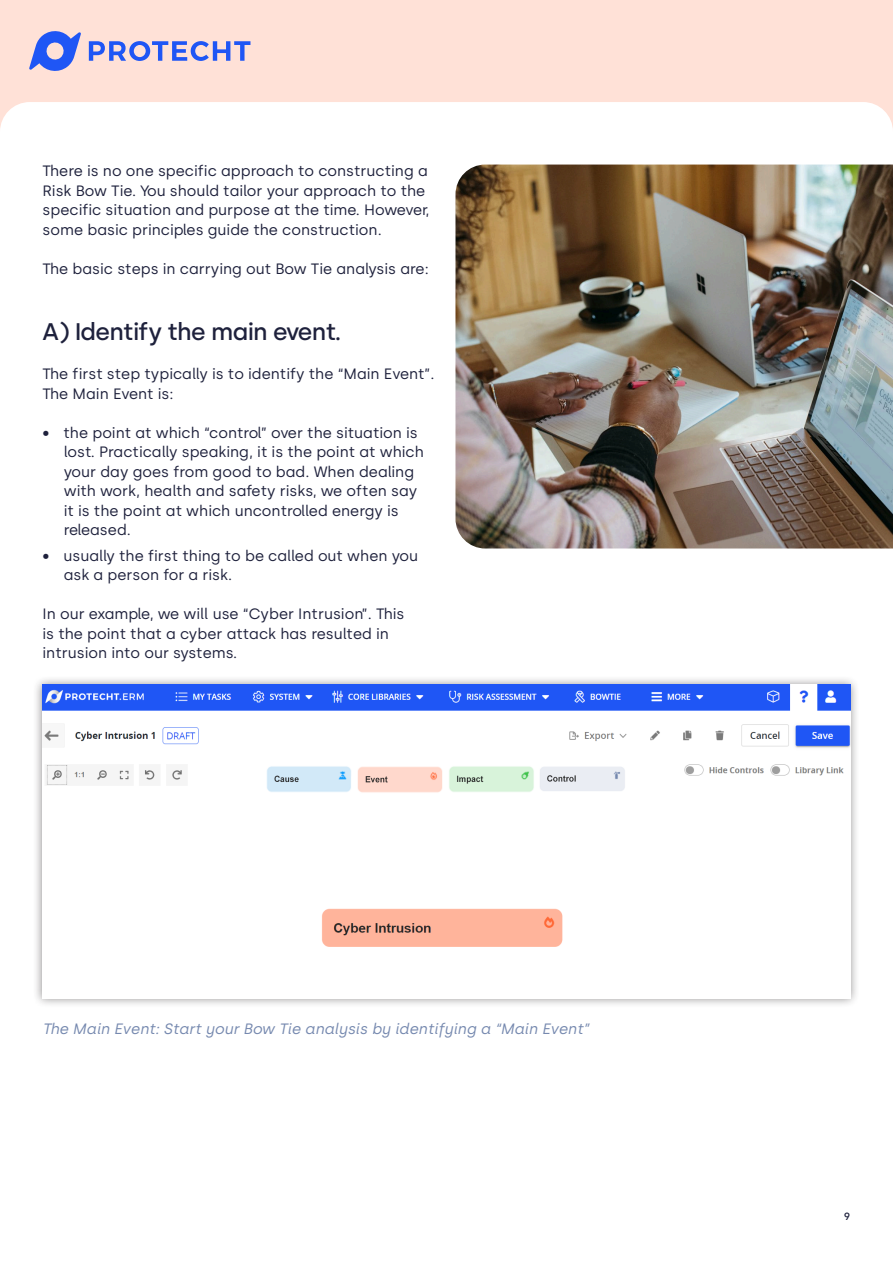
<style>
.page{position:relative;width:893px;height:1263px;background:#ffe1d7}
.page>*{position:absolute;margin:0;border:0;box-sizing:border-box;transform-origin:0 0}
.heading-2-now-row-sp{font:500 24px "Silka";letter-spacing:-.025em;color:#1e213c}
.body{font:15px/19.5px "Silka";color:#1e213c}
.t1{font:italic 15px "Silka";color:#7689af}
.t2{font:500 10.5px "Silka";color:#1e213c}
</style>
<div class="page">
<div style="left:0;top:102px;width:893px;height:1161px;background:#fff"></div>
<svg style="left:89px;top:41px;width:161px;height:20px"></svg>
<svg style="left:29px;top:31px;width:52px;height:40px"></svg>
<div style="left:33px;top:675px;width:827px;height:333px;background:#231f20;opacity:.5"></div>
<img style="left:43px;top:685px;width:807px;height:313px">
<img style="left:266px;top:764px;width:361px;height:30px">
<img style="left:455px;top:165px;width:438px;height:383px">
<p class="body" style="left:43px;top:161px;width:388px">There is no one specific approach to constructing a Risk Bow Tie. You should tailor your approach to the specific situation and purpose at the time. However, some basic principles guide the construction.</p>
<p class="body" style="left:43px;top:259px;width:388px">The basic steps in carrying out Bow Tie analysis are:</p>
<p class="heading-2-now-row-sp" style="left:43px;top:318px;width:300px">A) Identify the main event.</p>
<p class="body" style="left:43px;top:364px;width:394px">The first step typically is to identify the “Main Event”.<br>The Main Event is:</p>
<p class="body" style="left:64px;top:423px;width:362px;text-indent:-21px">• the point at which “control” over the situation is lost. Practically speaking, it is the point at which your day goes from good to bad. When dealing with work, health and safety risks, we often say it is the point at which uncontrolled energy is released.</p>
<p class="body" style="left:64px;top:546px;width:356px;text-indent:-21px">• usually the first thing to be called out when you ask a person for a risk.</p>
<p class="body" style="left:43px;top:604px;width:363px">In our example, we will use “Cyber Intrusion”. This is the point that a cyber attack has resulted in intrusion into our systems.</p>
<p class="t1" style="left:43px;top:1020px;width:548px">The Main Event: Start your Bow Tie analysis by identifying a “Main Event”</p>
<p class="t2" style="left:844px;top:1210px;width:8px">9</p>
</div>
